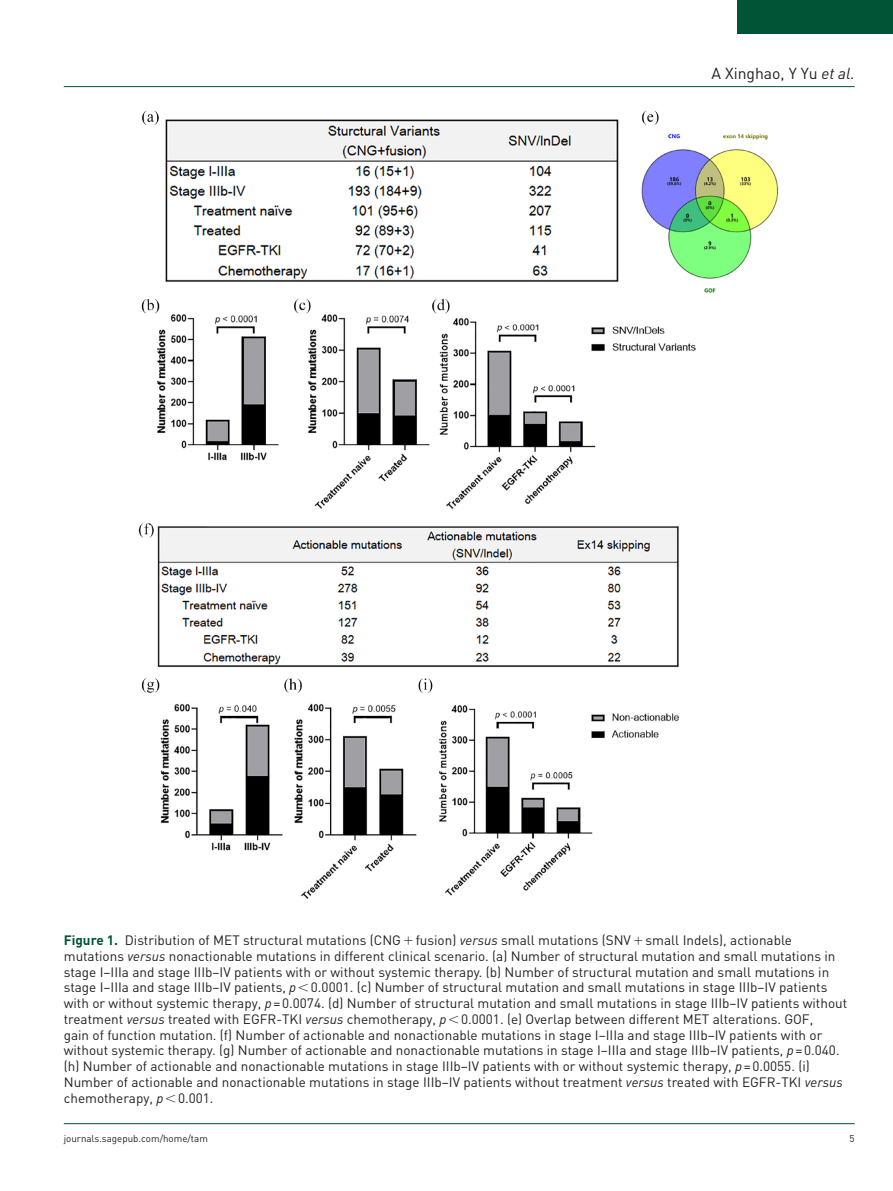
<style>
.page{position:relative;width:893px;height:1191px;background:#fff}
.page>*{position:absolute;margin:0;border:0;box-sizing:border-box;transform-origin:0 0}
.t1{font:15.75px "DIN";color:#231f20}
.t2{font:13.5px/15.8px "DIN";color:#231f20}
.t3{font:9.75px "DIN";color:#231f20}
.s1{font-style:italic}
.s2{font-weight:700;color:#015436}
</style>
<div class="page">
<hr style="left:64px;top:86px;width:791px;height:1px;background:#015436">
<hr style="left:64px;top:1123px;width:791px;height:1px;background:#015436">
<div style="left:738px;top:0;width:155px;height:34px;background:#015436"></div>
<img style="left:138px;top:110px;width:641px;height:789px">
<p class="t1" style="left:711px;top:63px;width:145px">A Xinghao, Y Yu <span class="s1">et al.</span></p>
<p class="t2" style="left:64px;top:932px;width:785px"><span class="s2">Figure 1.</span> Distribution of MET structural mutations (CNG fusion) <span class="s1">versus</span> small mutations (SNV small Indels), actionable mutations <span class="s1">versus</span> nonactionable mutations in different clinical scenario. (a) Number of structural mutation and small mutations in stage I–IIIa and stage IIIb–IV patients with or without systemic therapy. (b) Number of structural mutation and small mutations in stage I–IIIa and stage IIIb–IV patients, <span class="s1">p</span> 0.0001. (c) Number of structural mutation and small mutations in stage IIIb–IV patients with or without systemic therapy, <span class="s1">p</span>=0.0074. (d) Number of structural mutation and small mutations in stage IIIb–IV patients without treatment <span class="s1">versus</span> treated with EGFR-TKI <span class="s1">versus</span> chemotherapy, <span class="s1">p</span> 0.0001. (e) Overlap between different MET alterations. GOF,<br>gain of function mutation. (f) Number of actionable and nonactionable mutations in stage I–IIIa and stage IIIb–IV patients with or without systemic therapy. (g) Number of actionable and nonactionable mutations in stage I–IIIa and stage IIIb–IV patients, <span class="s1">p</span>=0.040. (h) Number of actionable and nonactionable mutations in stage IIIb–IV patients with or without systemic therapy, <span class="s1">p</span>=0.0055. (i)<br>Number of actionable and nonactionable mutations in stage IIIb–IV patients without treatment <span class="s1">versus</span> treated with EGFR-TKI <span class="s1">versus </span>chemotherapy, <span class="s1">p</span> 0.001.</p>
<p class="t3" style="left:64px;top:1132px;width:146px">journals.sagepub.com/home/tam</p>
<p class="t3" style="left:850px;top:1132px;width:7px">5</p>
</div>
